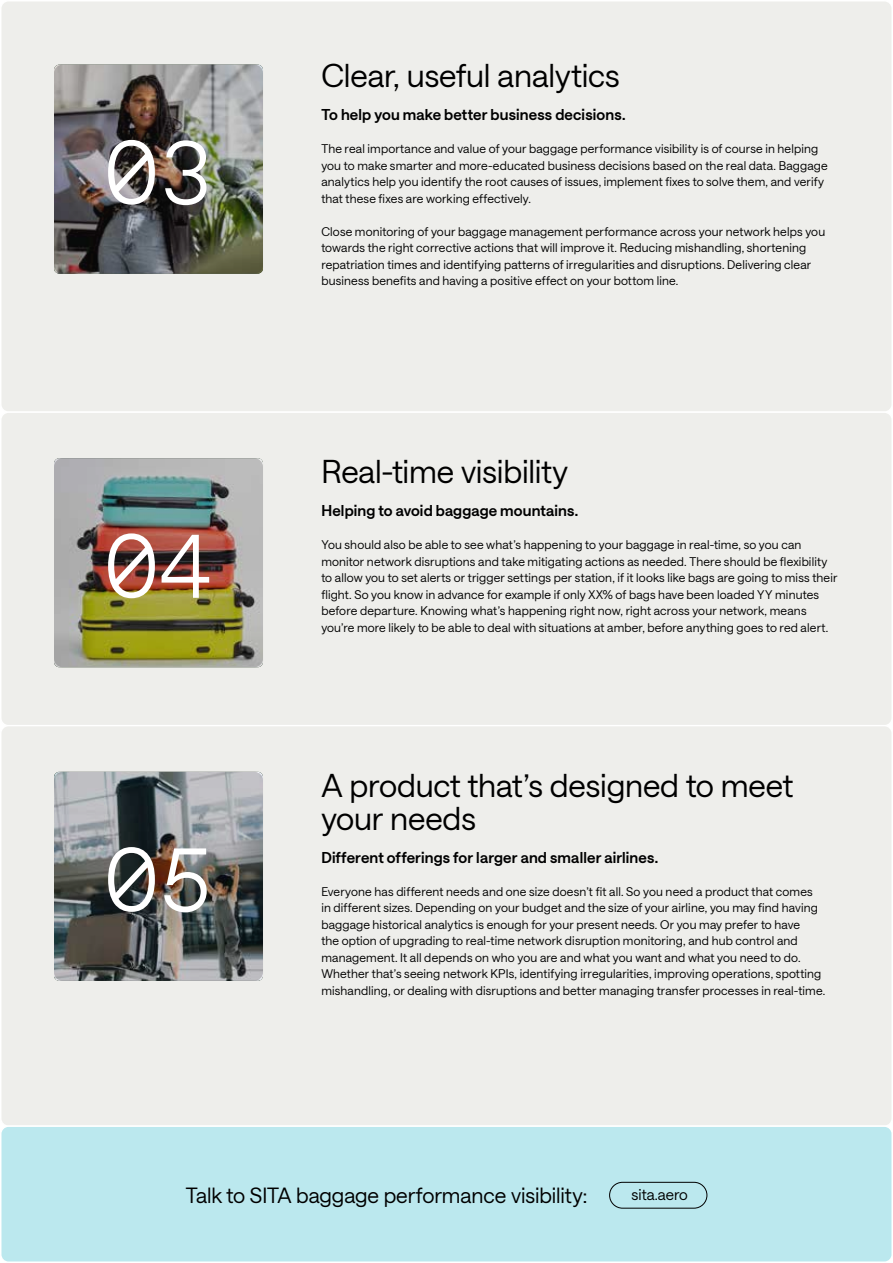
<style>
.page{position:relative;width:893px;height:1263px;background:#fff}
.page>*{position:absolute;margin:0;border:0;box-sizing:border-box;transform-origin:0 0}
.t1{font:300 90px "ABC Favorit Mono";color:#fff}
.t2{font:31.5px/33px "Saans";letter-spacing:-.005em;color:#000}
.t3{font:21px "Saans";letter-spacing:-.005em;color:#000}
.t4{font:600 15px "Saans";letter-spacing:.01em;color:#000}
.t5{font:15px "Saans";color:#000}
.t6{font:12px/16.5px "Saans";letter-spacing:.015em;color:#000}
</style>
<div class="page">
<div style="left:1px;top:1px;width:891px;height:411px;background:#eeeeeb;border-radius:8px"></div>
<div style="left:1px;top:412px;width:891px;height:314px;background:#eeeeeb;border-radius:8px"></div>
<div style="left:1px;top:725px;width:891px;height:401px;background:#eeeeeb;border-radius:8px"></div>
<img style="left:54px;top:772px;width:209px;height:209px;border-radius:9px">
<img style="left:54px;top:458px;width:209px;height:209px;border-radius:9px">
<img style="left:54px;top:65px;width:209px;height:209px;border-radius:9px">
<div style="left:1px;top:1126px;width:891px;height:136px;background:#bbe8ee;border-radius:8px"></div>
<div style="left:0;top:1125px;width:893px;height:138px;border:1px solid #fff;border-radius:8px"></div>
<div style="left:609px;top:1182px;width:98px;height:26px;border:1px solid #000;border-radius:13px"></div>
<h1 class="t1" style="left:104px;top:122px;width:109px">03</h1>
<h1 class="t1" style="left:104px;top:515px;width:109px">04</h1>
<h1 class="t1" style="left:104px;top:829px;width:109px">05</h1>
<h2 class="t2" style="left:321px;top:57px;width:300px">Clear, useful analytics</h2>
<p class="t4" style="left:321px;top:104px;width:306px">To help you make better business decisions.</p>
<p class="t6" style="left:321px;top:140px;width:508px">The real importance and value of your baggage performance visibility is of course in helping you to make smarter and more-educated business decisions based on the real data. Baggage analytics help you identify the root causes of issues, implement fixes to solve them, and verify that these fixes are working effectively.</p>
<p class="t6" style="left:321px;top:222px;width:505px">Close monitoring of your baggage management performance across your network helps you towards the right corrective actions that will improve it. Reducing mishandling, shortening repatriation times and identifying patterns of irregularities and disruptions. Delivering clear business benefits and having a positive effect on your bottom line.</p>
<h2 class="t2" style="left:321px;top:453px;width:248px">Real-time visibility</h2>
<p class="t4" style="left:321px;top:500px;width:258px">Helping to avoid baggage mountains.</p>
<p class="t6" style="left:321px;top:536px;width:518px">You should also be able to see what’s happening to your baggage in real-time, so you can monitor network disruptions and take mitigating actions as needed. There should be flexibility to allow you to set alerts or trigger settings per station, if it looks like bags are going to miss their flight. So you know in advance for example if only XX% of bags have been loaded YY minutes before departure. Knowing what’s happening right now, right across your network, means you’re more likely to be able to deal with situations at amber, before anything goes to red alert.</p>
<h2 class="t2" style="left:321px;top:766px;width:474px">A product that’s designed to meet your needs</h2>
<p class="t4" style="left:321px;top:846px;width:338px">Different offerings for larger and smaller airlines.</p>
<p class="t6" style="left:321px;top:882px;width:505px">Everyone has different needs and one size doesn’t fit all. So you need a product that comes in different sizes. Depending on your budget and the size of your airline, you may find having baggage historical analytics is enough for your present needs. Or you may prefer to have<br>the option of upgrading to real-time network disruption monitoring, and hub control and management. It all depends on who you are and what you want and what you need to do.<br>Whether that’s seeing network KPIs, identifying irregularities, improving operations, spotting mishandling, or dealing with disruptions and better managing transfer processes in real-time.</p>
<h3 class="t3" style="left:186px;top:1181px;width:403px">Talk to SITA baggage performance visibility:</h3>
<p class="t5" style="left:632px;top:1184px;width:58px">sita.aero</p>
</div>
